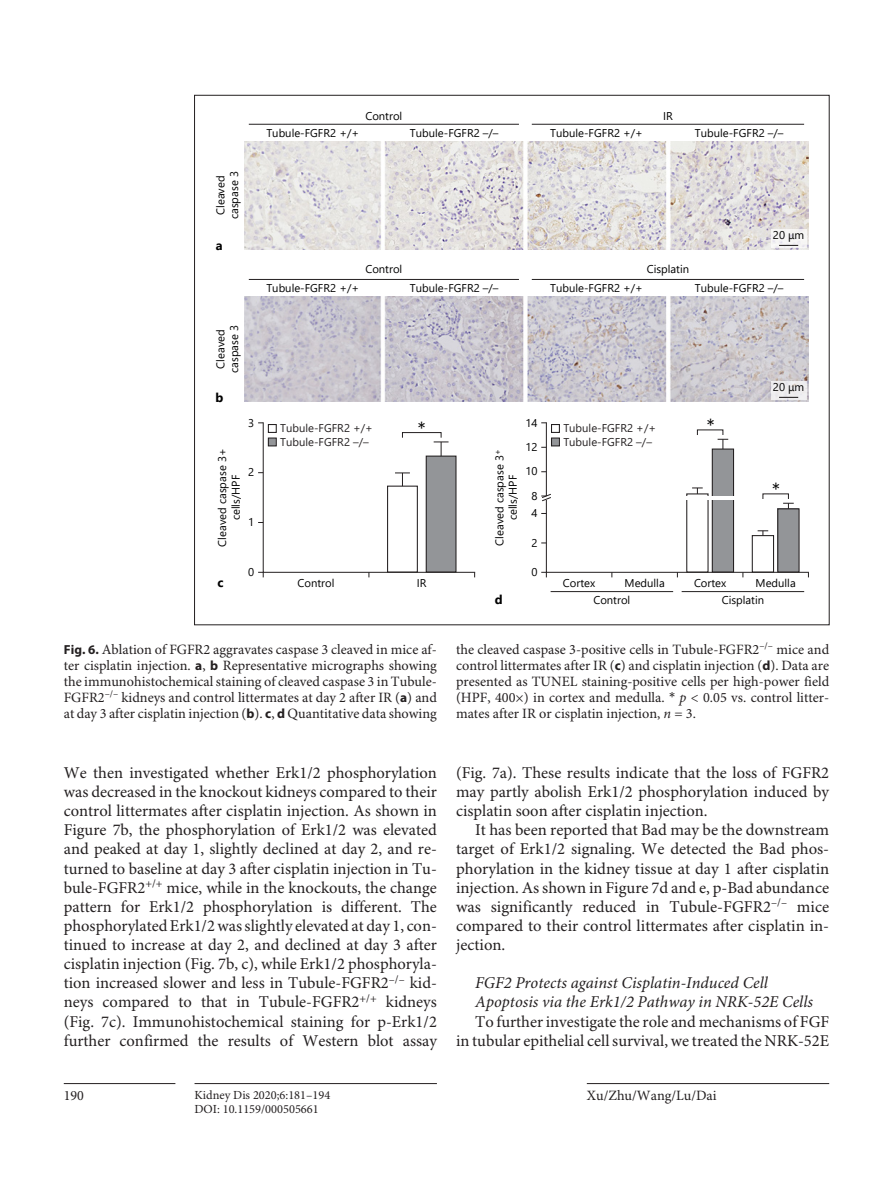
<style>
.page{position:relative;width:893px;height:1191px;background:#fff}
.page>*{position:absolute;margin:0;border:0;box-sizing:border-box;transform-origin:0 0}
.t1{font:16.5px/19px "Minion Pro";color:#231f20;text-align:justify}
.t2{font:italic 16.5px/19px "Minion Pro";color:#231f20}
.t3{font:16.5px "Consolas";color:#000}
.t4{font:14.25px/15.9px "Minion Pro";color:#231f20;text-align:justify}
.t5{font:700 12.75px "Segoe UI";color:#000}
.t6{font:12.3px "Minion Pro";color:#231f20}
.t7{font:11.25px/13.5px "Segoe UI";color:#000;text-align:center}
.t8{font:11.25px "Segoe UI";color:#231f20}
.s1{color:#fff}
.s2{color:#939598}
.s3{font-family:"Myriad Pro";font-weight:700;font-size:13.2px}
.s4{font-family:"Myriad Pro";font-weight:700;font-size:13.35px}
.s5{font-family:"Cambria"}
.s6{font-style:italic}
</style>
<div class="page">
<hr style="left:64px;top:1083px;width:111px;height:1px;background:#231f20">
<hr style="left:195px;top:1083px;width:242px;height:1px;background:#231f20">
<hr style="left:587px;top:1083px;width:242px;height:1px;background:#231f20">
<img style="left:245px;top:141px;width:563px;height:108px">
<hr style="left:249px;top:124px;width:270px;height:1px;background:#231f20">
<hr style="left:532px;top:124px;width:272px;height:1px;background:#231f20">
<hr style="left:249px;top:279px;width:270px;height:1px;background:#231f20">
<hr style="left:532px;top:279px;width:272px;height:1px;background:#231f20">
<img style="left:245px;top:296px;width:563px;height:105px">
<svg style="left:258px;top:422px;width:217px;height:155px"></svg>
<div style="left:402px;top:432px;width:39px;height:6px;border:1px solid #231f20"></div>
<div style="left:268px;top:424px;width:9px;height:9px;border:1px solid #231f20"></div>
<div style="left:268px;top:437px;width:9px;height:9px;border:1px solid #231f20"></div>
<hr style="left:551px;top:591px;width:122px;height:1px;background:#231f20">
<hr style="left:682px;top:591px;width:122px;height:1px;background:#231f20">
<svg style="left:541px;top:422px;width:268px;height:155px"></svg>
<hr style="left:685px;top:496px;width:50px;height:3px;background:#fff">
<div style="left:551px;top:424px;width:9px;height:9px;border:1px solid #231f20"></div>
<div style="left:551px;top:437px;width:9px;height:9px;border:1px solid #231f20"></div>
<svg style="left:771px;top:229px;width:35px;height:18px"></svg>
<svg style="left:779px;top:245px;width:19px;height:1px"></svg>
<div style="left:771px;top:381px;width:35px;height:18px;background:#eeedef"></div>
<svg style="left:779px;top:397px;width:19px;height:1px"></svg>
<p class="t7" style="left:365px;top:108px;width:38px">Control</p>
<p class="t7" style="left:266px;top:125px;width:94px">Tubule-FGFR2 +/+</p>
<p class="t7" style="left:410px;top:125px;width:90px">Tubule-FGFR2 –/–</p>
<p class="t7" style="left:663px;top:108px;width:11px">IR</p>
<p class="t7" style="left:550px;top:125px;width:94px">Tubule-FGFR2 +/+</p>
<p class="t7" style="left:695px;top:125px;width:90px">Tubule-FGFR2 –/–</p>
<p class="t7" style="left:213px;top:219px;width:49px;rotate:-90deg">Cleaved caspase 3</p>
<p class="t5" style="left:216px;top:233px;width:8px">a</p>
<p class="t7" style="left:365px;top:261px;width:38px">Control</p>
<p class="t7" style="left:266px;top:280px;width:94px">Tubule-FGFR2 +/+</p>
<p class="t7" style="left:410px;top:280px;width:90px">Tubule-FGFR2 –/–</p>
<p class="t7" style="left:213px;top:373px;width:49px;rotate:-90deg">Cleaved caspase 3</p>
<p class="t5" style="left:216px;top:385px;width:9px">b</p>
<p class="t7" style="left:248px;top:415px;width:8px">3</p>
<p class="t8" style="left:267px;top:418px;width:107px"><span class="s1">■</span> Tubule-FGFR2 +/+</p>
<p class="t8" style="left:267px;top:431px;width:103px"><span class="s2">■</span> Tubule-FGFR2 –/–</p>
<p class="t3" style="left:417px;top:416px;width:11px">*</p>
<p class="t7" style="left:214px;top:546px;width:99px;rotate:-90deg">Cleaved caspase 3+ cells/HPF</p>
<p class="t5" style="left:217px;top:570px;width:8px">c</p>
<p class="t7" style="left:298px;top:575px;width:38px">Control</p>
<p class="t7" style="left:417px;top:575px;width:11px">IR</p>
<p class="t7" style="left:248px;top:465px;width:8px">2</p>
<p class="t7" style="left:248px;top:514px;width:8px">1</p>
<p class="t7" style="left:248px;top:564px;width:8px">0</p>
<p class="t7" style="left:492px;top:545px;width:97px;rotate:-90deg">Cleaved caspase 3<sup>+ </sup>cells/HPF</p>
<p class="t5" style="left:495px;top:588px;width:9px">d</p>
<p class="t7" style="left:525px;top:415px;width:14px">14</p>
<p class="t7" style="left:525px;top:439px;width:14px">12</p>
<p class="t7" style="left:525px;top:458px;width:14px;line-height:24.3px">10<br>8</p>
<p class="t7" style="left:531px;top:505px;width:8px">4</p>
<p class="t7" style="left:531px;top:535px;width:8px">2</p>
<p class="t7" style="left:531px;top:564px;width:8px">0</p>
<p class="t7" style="left:647px;top:261px;width:44px">Cisplatin</p>
<p class="t7" style="left:773px;top:227px;width:33px">20 μm</p>
<p class="t7" style="left:550px;top:280px;width:94px">Tubule-FGFR2 +/+</p>
<p class="t7" style="left:695px;top:280px;width:90px">Tubule-FGFR2 –/–</p>
<p class="t8" style="left:551px;top:418px;width:107px"><span class="s1">■</span> Tubule-FGFR2 +/+</p>
<p class="t8" style="left:551px;top:431px;width:103px"><span class="s2">■</span> Tubule-FGFR2 –/–</p>
<p class="t3" style="left:706px;top:413px;width:11px">*</p>
<p class="t7" style="left:773px;top:379px;width:33px">20 μm</p>
<p class="t3" style="left:771px;top:477px;width:11px">*</p>
<p class="t7" style="left:563px;top:575px;width:34px">Cortex</p>
<p class="t7" style="left:625px;top:575px;width:42px">Medulla</p>
<p class="t7" style="left:694px;top:575px;width:34px">Cortex</p>
<p class="t7" style="left:756px;top:575px;width:42px">Medulla</p>
<p class="t7" style="left:593px;top:592px;width:38px">Control</p>
<p class="t7" style="left:722px;top:592px;width:44px">Cisplatin</p>
<p class="t4" style="left:64px;top:642px;width:375px"><span class="s3">Fig. 6.</span> Ablation of FGFR2 aggravates caspase 3 cleaved in mice af&shy;ter cisplatin injection. <span class="s4">a</span>, <span class="s4">b</span> Representative micrographs showing the immunohistochemical staining of cleaved caspase 3 in Tubule-FGFR2<sup>–/–</sup> kidneys and control littermates at day 2 after IR (<span class="s4">a</span>) and at day 3 after cisplatin injection (<span class="s4">b</span>). <span class="s4">c</span>, <span class="s4">d</span> Quantitative data showing</p>
<p class="t4" style="left:456px;top:642px;width:375px">the cleaved caspase 3-positive cells in Tubule-FGFR2<sup>–/–</sup> mice and control littermates after IR (<span class="s4">c</span>) and cisplatin injection (<span class="s4">d</span>). Data are presented as TUNEL staining-positive cells per high-power field (HPF, 400×) in cortex and medulla. <span class="s5">*</span> <span class="s6">p</span> &lt; 0.05 vs. control litter&shy;mates after IR or cisplatin injection, <span class="s6">n</span> = 3.</p>
<p class="t1" style="left:64px;top:763px;width:375px">We then investigated whether Erk1/2 phosphorylation was decreased in the knockout kidneys compared to their control littermates after cisplatin injection. As shown in Figure 7b, the phosphorylation of Erk1/2 was elevated and peaked at day 1, slightly declined at day 2, and re&shy;turned to baseline at day 3 after cisplatin injection in Tu&shy;bule-FGFR2<sup>+/+</sup> mice, while in the knockouts, the change pattern for Erk1/2 phosphorylation is different. The phosphorylated Erk1/2 was slightly elevated at day 1, con&shy;tinued to increase at day 2, and declined at day 3 after cisplatin injection (Fig. 7b, c), while Erk1/2 phosphoryla&shy;tion increased slower and less in Tubule-FGFR2<sup>–/–</sup> kid&shy;neys compared to that in Tubule-FGFR2<sup>+/+</sup> kidneys (Fig. 7c). Immunohistochemical staining for p-Erk1/2 further confirmed the results of Western blot assay</p>
<p class="t1" style="left:456px;top:763px;width:375px">(Fig. 7a). These results indicate that the loss of FGFR2 may partly abolish Erk1/2 phosphorylation induced by cisplatin soon after cisplatin injection.</p>
<p class="t1" style="left:456px;top:821px;width:375px;text-indent:19px">It has been reported that Bad may be the downstream target of Erk1/2 signaling. We detected the Bad phos&shy;phorylation in the kidney tissue at day 1 after cisplatin injection. As shown in Figure 7d and e, p-Bad abundance was significantly reduced in Tubule-FGFR2<sup>–/–</sup> mice compared to their control littermates after cisplatin in&shy;jection.</p>
<p class="t2" style="left:475px;top:974px;width:339px">FGF2 Protects against Cisplatin-Induced Cell<br>Apoptosis via the Erk1/2 Pathway in NRK-52E Cells</p>
<p class="t1" style="left:456px;top:1012px;width:375px;text-align:right">To further investigate the role and mechanisms of FGF<br>in tubular epithelial cell survival, we treated the NRK-52E</p>
<p class="t4" style="left:64px;top:1088px;width:22px">190</p>
<p class="t6" style="left:195px;top:1087px;width:137px">Kidney Dis 2020;6:181–194</p>
<p class="t4" style="left:587px;top:1088px;width:131px">Xu/Zhu/Wang/Lu/Dai</p>
<p class="t6" style="left:195px;top:1101px;width:126px">DOI: 10.1159/000505661</p>
</div>
